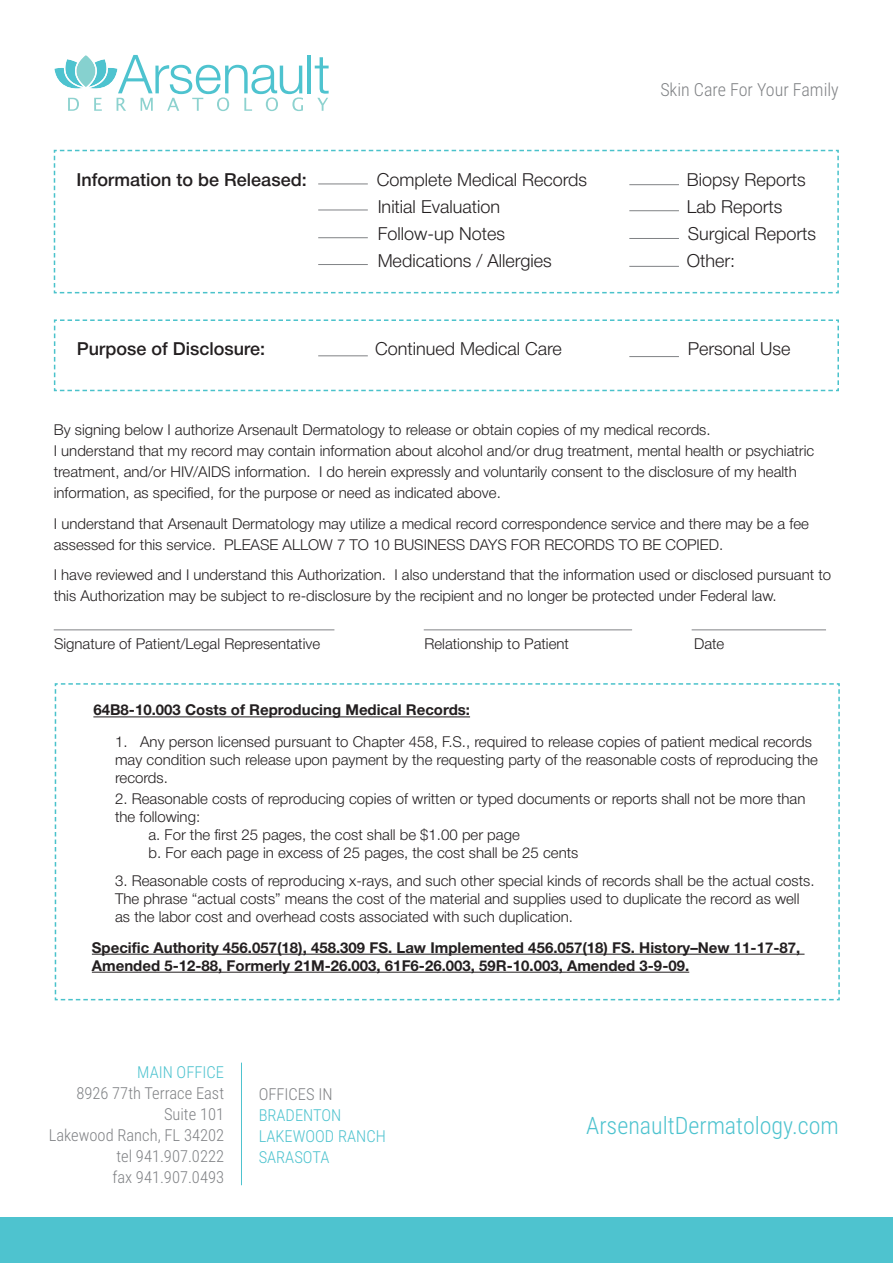
<style>
.page{position:relative;width:893px;height:1263px;background:#fff}
.page>*{position:absolute;margin:0;border:0;box-sizing:border-box;transform-origin:0 0}
.t1{font:300 24px "Roboto Condensed";color:#4ec3cf}
.t2{font:300 18px "Helvetica Neue Cyr";color:#231f20}
.t3{font:500 18px "Helvetica Neue Cyr";color:#231f20}
.t4{font:300 18px "Roboto Condensed";color:#808285}
.t5{font:300 16.5px/21px "Roboto Condensed";color:#808285;text-align:right}
.t6{font:300 16.5px/21px "Roboto Condensed";color:#4ec3cf}
.t7{font:300 15px/21px "Helvetica Neue Cyr";color:#231f20}
.t8{font:700 15px/18px "Helvetica Neue Cyr";color:#231f20}
</style>
<div class="page">
<svg style="left:54px;top:55px;width:275px;height:57px"></svg>
<hr style="left:241px;top:1062px;width:1px;height:123px;background:#4ec3cf">
<div style="left:0;top:1216px;width:893px;height:47px;background:#4ec3cf"></div>
<svg style="left:53px;top:149px;width:786px;height:145px"></svg>
<svg style="left:53px;top:319px;width:786px;height:73px"></svg>
<svg style="left:54px;top:683px;width:786px;height:318px"></svg>
<hr style="left:93px;top:716px;width:377px;height:1px;background:#231f20">
<hr style="left:92px;top:954px;width:712px;height:1px;background:#231f20">
<hr style="left:92px;top:972px;width:597px;height:1px;background:#231f20">
<hr style="left:318px;top:184px;width:50px;height:1px;background:#808285">
<hr style="left:629px;top:184px;width:50px;height:1px;background:#808285">
<hr style="left:629px;top:210px;width:50px;height:1px;background:#808285">
<hr style="left:629px;top:238px;width:50px;height:1px;background:#808285">
<hr style="left:629px;top:266px;width:50px;height:1px;background:#808285">
<hr style="left:629px;top:356px;width:50px;height:1px;background:#808285">
<hr style="left:318px;top:210px;width:50px;height:1px;background:#808285">
<hr style="left:318px;top:237px;width:50px;height:1px;background:#808285">
<hr style="left:318px;top:264px;width:50px;height:1px;background:#808285">
<hr style="left:318px;top:355px;width:50px;height:1px;background:#808285">
<hr style="left:54px;top:629px;width:280px;height:1px;background:#808285">
<hr style="left:424px;top:629px;width:208px;height:1px;background:#808285">
<hr style="left:692px;top:629px;width:134px;height:1px;background:#808285">
<p class="t4" style="left:660px;top:77px;width:180px">Skin Care For Your Family</p>
<p class="t3" style="left:77px;top:169px;width:232px">Information to be Released:</p>
<p class="t2" style="left:377px;top:169px;width:212px">Complete Medical Records</p>
<p class="t2" style="left:687px;top:169px;width:121px">Biopsy Reports</p>
<p class="t2" style="left:378px;top:196px;width:124px">Initial Evaluation</p>
<p class="t2" style="left:687px;top:196px;width:97px">Lab Reports</p>
<p class="t2" style="left:378px;top:223px;width:129px">Follow-up Notes</p>
<p class="t2" style="left:688px;top:223px;width:130px">Surgical Reports</p>
<p class="t2" style="left:378px;top:250px;width:176px">Medications / Allergies</p>
<p class="t2" style="left:687px;top:250px;width:50px">Other:</p>
<p class="t3" style="left:77px;top:339px;width:190px">Purpose of Disclosure:</p>
<p class="t2" style="left:375px;top:339px;width:188px">Continued Medical Care</p>
<p class="t2" style="left:688px;top:339px;width:104px">Personal Use</p>
<p class="t7" style="left:54px;top:419px;width:658px">By signing below I authorize Arsenault Dermatology to release or obtain copies of my medical records.</p>
<p class="t7" style="left:54px;top:440px;width:762px">I understand that my record may contain information about alcohol and/or drug treatment, mental health or psychiatric treatment, and/or HIV/AIDS information. I do herein expressly and voluntarily consent to the disclosure of my health information, as specified, for the purpose or need as indicated above.</p>
<p class="t7" style="left:54px;top:513px;width:756px">I understand that Arsenault Dermatology may utilize a medical record correspondence service and there may be a fee assessed for this service. PLEASE ALLOW 7 TO 10 BUSINESS DAYS FOR RECORDS TO BE COPIED.</p>
<p class="t7" style="left:54px;top:564px;width:779px">I have reviewed and I understand this Authorization. I also understand that the information used or disclosed pursuant to this Authorization may be subject to re-disclosure by the recipient and no longer be protected under Federal law.</p>
<p class="t7" style="left:54px;top:633px;width:268px">Signature of Patient/Legal Representative</p>
<p class="t7" style="left:424px;top:633px;width:146px">Relationship to Patient</p>
<p class="t7" style="left:694px;top:633px;width:32px">Date</p>
<p class="t8" style="left:93px;top:701px;width:378px">64B8-10.003 Costs of Reproducing Medical Records:</p>
<p class="t7" style="left:115px;top:733px;width:704px;line-height:18px">1. Any person licensed pursuant to Chapter 458, F.S., required to release copies of patient medical records may condition such release upon payment by the requesting party of the reasonable costs of reproducing the records.</p>
<p class="t7" style="left:115px;top:788px;width:692px">2. Reasonable costs of reproducing copies of written or typed documents or reports shall not be more than</p>
<p class="t7" style="left:115px;top:806px;width:87px">the following:</p>
<p class="t7" style="left:149px;top:824px;width:373px">a. For the first 25 pages, the cost shall be $1.00 per page</p>
<p class="t7" style="left:149px;top:842px;width:431px">b. For each page in excess of 25 pages, the cost shall be 25 cents</p>
<p class="t7" style="left:115px;top:870px;width:701px">3. Reasonable costs of reproducing x-rays, and such other special kinds of records shall be the actual costs.</p>
<p class="t7" style="left:115px;top:888px;width:686px">The phrase “actual costs” means the cost of the material and supplies used to duplicate the record as well</p>
<p class="t7" style="left:115px;top:906px;width:459px">as the labor cost and overhead costs associated with such duplication.</p>
<p class="t8" style="left:92px;top:938px;width:710px">Specific Authority 456.057(18), 458.309 FS. Law Implemented 456.057(18) FS. History–New 11-17-87,<br>Amended 5-12-88, Formerly 21M-26.003, 61F6-26.003, 59R-10.003, Amended 3-9-09.</p>
<p class="t6" style="left:137px;top:1061px;width:88px">MAIN OFFICE</p>
<p class="t5" style="left:49px;top:1082px;width:177px">8926 77th Terrace East<br>Suite 101<br>Lakewood Ranch, FL 34202 tel 941.907.0222<br>fax 941.907.0493</p>
<p class="t5" style="left:259px;top:1083px;width:75px">OFFICES IN</p>
<p class="t6" style="left:259px;top:1104px;width:129px">BRADENTON<br>LAKEWOOD RANCH<br>SARASOTA</p>
<h1 class="t1" style="left:586px;top:1109px;width:254px">ArsenaultDermatology.com</h1>
</div>
